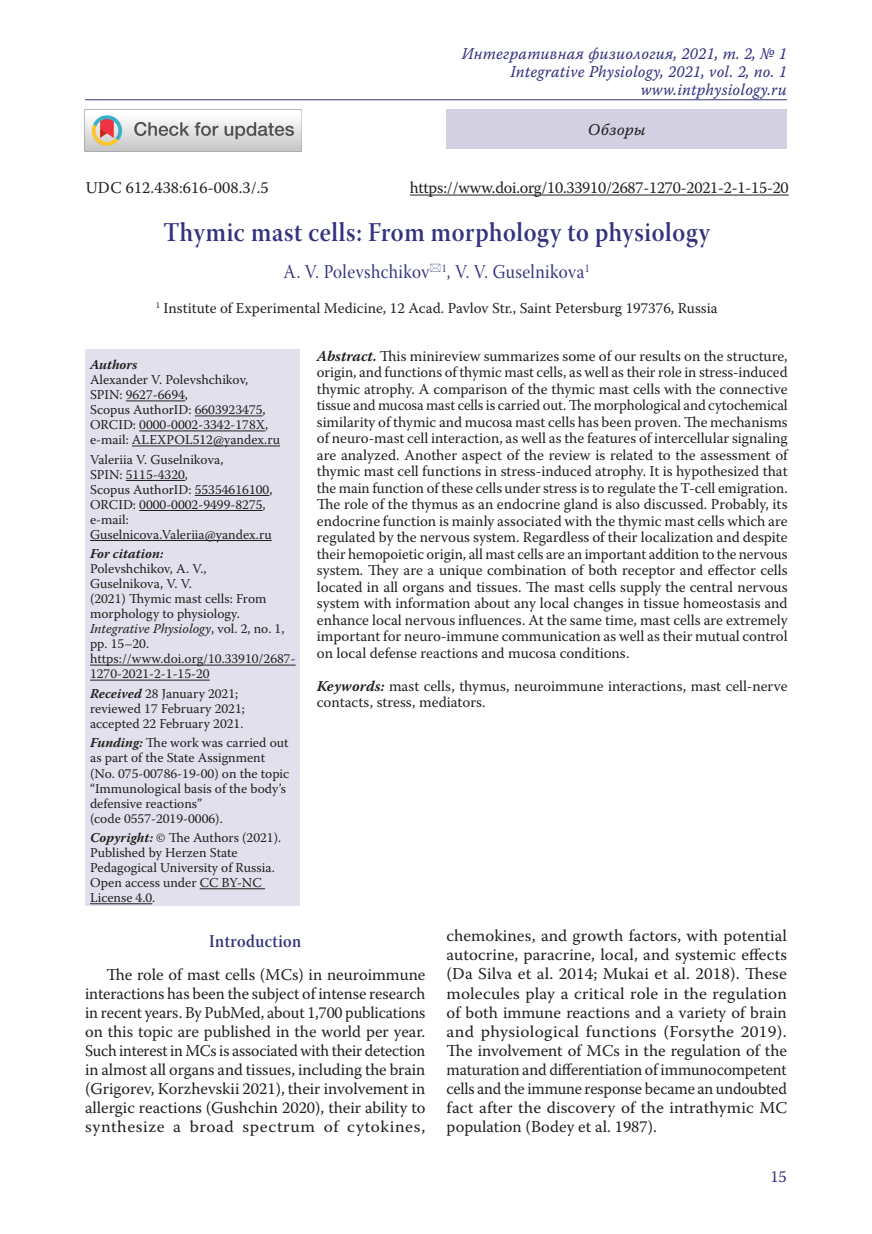
<style>
.page{position:relative;width:872px;height:1234px;background:#fff}
.page>*{position:absolute;margin:0;border:0;box-sizing:border-box;transform-origin:0 0}
.Заголовок_1{font:27px "Warnock Pro Semibold Subh";letter-spacing:.025em;color:#34337f;scale:.9 1}
.Заголовок_2{font:19.5px "Warnock Pro Subh";letter-spacing:.025em;color:#34337f;scale:.9 1}
.Заголовок_3{font:18px "Warnock Pro Semibold Subh";letter-spacing:.025em;color:#34337f;scale:.9 1}
.Body{font:16.5px/19px "Warnock Pro";letter-spacing:.01em;color:#231f20;text-align:justify}
.t1{font:16.5px/18px "Warnock Pro It Capt";letter-spacing:.01em;color:#34337f;text-align:right;scale:.95 1}
.Body-2{font:16.5px "Warnock Pro";letter-spacing:-.015em;color:#231f20}
.t2{font:16.5px "Warnock Pro It Capt";color:#231f20}
.t3{font:16.5px "Warnock Pro";color:#34337f}
.Annotation{font:15px/16.5px "Warnock Pro";color:#231f20;text-align:justify}
.Affiliation{font:15px "Warnock Pro";color:#231f20}
.Affiliation_info{font:13.5px/15px "Warnock Pro";color:#231f20}
.s1{font-weight:700;font-style:italic}
.s2{font-style:italic}
</style>
<div class="page">
<hr style="left:85px;top:99px;width:702px;height:1px;background:#34337f">
<div style="left:446px;top:109px;width:341px;height:40px;background:#d3d0e2"></div>
<hr style="left:410px;top:194px;width:378px;height:1px;background:#231f20">
<div style="left:86px;top:349px;width:214px;height:557px;background:#e2e0ec"></div>
<hr style="left:126px;top:400px;width:59px;height:1px;background:#231f20">
<hr style="left:195px;top:415px;width:67px;height:1px;background:#231f20">
<hr style="left:139px;top:430px;width:126px;height:1px;background:#231f20">
<hr style="left:132px;top:445px;width:148px;height:1px;background:#231f20">
<hr style="left:126px;top:480px;width:59px;height:1px;background:#231f20">
<hr style="left:195px;top:495px;width:74px;height:1px;background:#231f20">
<hr style="left:139px;top:510px;width:123px;height:1px;background:#231f20">
<hr style="left:90px;top:540px;width:182px;height:1px;background:#231f20">
<hr style="left:90px;top:664px;width:206px;height:1px;background:#231f20">
<hr style="left:90px;top:679px;width:120px;height:1px;background:#231f20">
<hr style="left:200px;top:888px;width:65px;height:1px;background:#231f20">
<hr style="left:90px;top:903px;width:62px;height:1px;background:#231f20">
<img style="left:84px;top:109px;width:217px;height:43px">
<p class="t1" style="left:462px;top:44px;width:344px">Интегративная физиология, 2021, т. 2, № 1<br>Integrative Physiology, 2021, vol. 2, no. 1 www.intphysiology.ru</p>
<p class="t2" style="left:588px;top:120px;width:59px">Обзоры</p>
<p class="Body" style="left:86px;top:178px;width:184px">UDC 612.438:616-008.3/.5</p>
<p class="Body-2" style="left:410px;top:177px;width:380px">https://www.doi.org/10.33910/2687-1270-2021-2-1-15-20</p>
<p class="Заголовок_1" style="left:163px;top:215px;width:608px">Thymic mast cells: From morphology to physiology</p>
<p class="Заголовок_2" style="left:283px;top:261px;width:342px">A. V. Polevshchikov <sup>1</sup>, V. V. Guselnikova<sup>1</sup></p>
<p class="Affiliation" style="left:156px;top:298px;width:563px"><sup>1</sup> Institute of Experimental Medicine, 12 Acad. Pavlov Str., Saint Petersburg 197376, Russia</p>
<p class="Affiliation_info" style="left:90px;top:357px;width:191px"><span class="s1">Authors<br></span>Alexander V. Polevshchikov,<br>SPIN: 9627-6694,<br>Scopus AuthorID: 6603923475,<br>ORCID: 0000-0002-3342-178X, e-mail: ALEXPOL512@yandex.ru</p>
<p class="Affiliation_info" style="left:90px;top:451px;width:184px">Valeriia V. Guselnikova,<br>SPIN: 5115-4320,<br>Scopus AuthorID: 55354616100,<br>ORCID: 0000-0002-9499-8275, e-mail:<br>Guselnicova.Valeriia@yandex.ru</p>
<p class="Affiliation_info" style="left:90px;top:546px;width:207px"><span class="s1">For citation:<br></span>Polevshchikov, A. V.,<br>Guselnikova, V. V.<br>(2021) Thymic mast cells: From morphology to physiology.<br><span class="s2">Integrative Physiology</span>, vol. 2, no. 1, pp. 15–20. https://www.doi.org/10.33910/2687-<br>1270-2021-2-1-15-20</p>
<p class="Affiliation_info" style="left:90px;top:685px;width:156px"><span class="s1">Received</span> 28 January 2021; reviewed 17 February 2021; accepted 22 February 2021.</p>
<p class="Affiliation_info" style="left:90px;top:735px;width:201px"><span class="s1">Funding:</span> The work was carried out as part of the State Assignment (No. 075-00786-19-00) on the topic “Immunological basis of the body’s defensive reactions”<br>(code 0557-2019-0006).</p>
<p class="Affiliation_info" style="left:90px;top:829px;width:193px"><span class="s1">Copyright:</span> © The Authors (2021).<br>Published by Herzen State<br>Pedagogical University of Russia.<br>Open access under CC BY-NC<br>License 4.0.</p>
<p class="Annotation" style="left:317px;top:347px;width:472px"><span class="s1">Abstract.</span> This minireview summarizes some of our results on the structure, origin, and functions of thymic mast cells, as well as their role in stress-induced thymic atrophy. A comparison of the thymic mast cells with the connective tissue and mucosa mast cells is carried out. The morphological and cytochemical similarity of thymic and mucosa mast cells has been proven. The mechanisms of neuro-mast cell interaction, as well as the features of intercellular signaling are analyzed. Another aspect of the review is related to the assessment of thymic mast cell functions in stress-induced atrophy. It is hypothesized that the main function of these cells under stress is to regulate the T-cell emigration.<br>The role of the thymus as an endocrine gland is also discussed. Probably, its endocrine function is mainly associated with the thymic mast cells which are regulated by the nervous system. Regardless of their localization and despite their hemopoietic origin, all mast cells are an important addition to the nervous system. They are a unique combination of both receptor and effector cells located in all organs and tissues. The mast cells supply the central nervous system with information about any local changes in tissue homeostasis and enhance local nervous influences. At the same time, mast cells are extremely important for neuro-immune communication as well as their mutual control on local defense reactions and mucosa conditions.</p>
<p class="Annotation" style="left:317px;top:677px;width:472px"><span class="s1">Keywords:</span> mast cells, thymus, neuroimmune interactions, mast cell-nerve contacts, stress, mediators.</p>
<p class="Заголовок_3" style="left:209px;top:930px;width:104px">Introduction</p>
<p class="Body" style="left:85px;top:964px;width:342px;text-indent:21px">The role of mast cells (MCs) in neuroimmune interactions has been the subject of intense research in recent years. By PubMed, about 1,700 publications on this topic are published in the world per year.<br>Such interest in MCs is associated with their detection in almost all organs and tissues, including the brain (Grigorev, Korzhevskii 2021), their involvement in allergic reactions (Gushchin 2020), their ability to synthesize a broad spectrum of cytokines,</p>
<p class="Body" style="left:446px;top:925px;width:342px">chemokines, and growth factors, with potential autocrine, paracrine, local, and systemic effects (Da Silva et al. 2014; Mukai et al. 2018). These molecules play a critical role in the regulation of both immune reactions and a variety of brain and physiological functions (Forsythe 2019).<br>The involvement of MCs in the regulation of the maturation and differentiation of immunocompetent cells and the immune response became an undoubted fact after the discovery of the intrathymic MC population (Bodey et al. 1987).</p>
<p class="t3" style="left:770px;top:1166px;width:18px">15</p>
</div>
